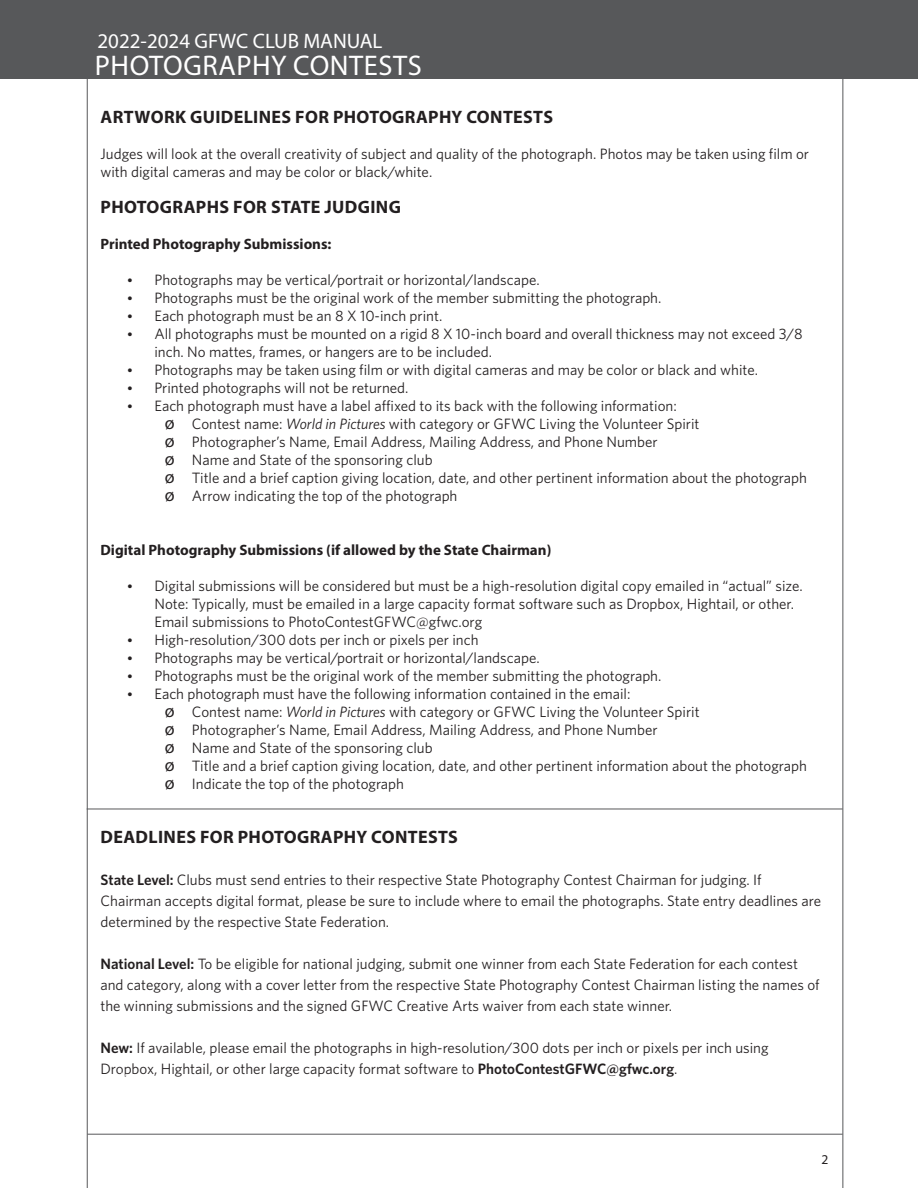
<style>
.page{position:relative;width:918px;height:1188px;background:#fff}
.page>*{position:absolute;margin:0;border:0;box-sizing:border-box;transform-origin:0 0}
.t1{font:28.5px "Myriad Pro";letter-spacing:.02em;color:#fff}
.t2{font:21px "Myriad Pro";color:#fff}
.t3{font:700 18px "Myriad Pro";letter-spacing:.02em;color:#231f20}
.t4{font:15px/21px "Whitney";color:#231f20}
.t5{font:700 15px "Myriad Pro";color:#231f20}
.t6{font:13.5px "Myriad Pro";color:#231f20}
.s1{font-family:"Myriad Pro";font-size:18px}
.s2{font-style:italic}
.s3{font-weight:600}
</style>
<div class="page">
<hr style="left:87px;top:1134px;width:756px;height:1px;background:#57585a">
<hr style="left:843px;top:0;width:1px;height:1188px;background:#57585a">
<hr style="left:87px;top:0;width:1px;height:1188px;background:#57585a">
<div style="left:0;top:0;width:918px;height:80px;background:#57585a"></div>
<hr style="left:87px;top:809px;width:756px;height:1px;background:#57585a">
<p class="t2" style="left:98px;top:28px;width:287px">2022-2024 GFWC CLUB MANUAL</p>
<p class="t1" style="left:95px;top:47px;width:328px">PHOTOGRAPHY CONTESTS</p>
<p class="t3" style="left:101px;top:105px;width:454px">ARTWORK GUIDELINES FOR PHOTOGRAPHY CONTESTS</p>
<p class="t4" style="left:100px;top:144px;width:710px;line-height:18px">Judges will look at the overall creativity of subject and quality of the photograph. Photos may be taken using film or with digital cameras and may be color or black/white.</p>
<p class="t3" style="left:101px;top:195px;width:302px">PHOTOGRAPHS FOR STATE JUDGING</p>
<p class="t5" style="left:100px;top:234px;width:233px">Printed Photography Submissions:</p>
<p class="t4" style="left:127px;top:268px;width:414px"><span class="s1">•</span> Photographs may be vertical/portrait or horizontal/landscape.</p>
<p class="t4" style="left:127px;top:286px;width:536px"><span class="s1">•</span> Photographs must be the original work of the member submitting the photograph.</p>
<p class="t4" style="left:127px;top:304px;width:316px"><span class="s1">•</span> Each photograph must be an 8 X 10-inch print.</p>
<p class="t4" style="left:154px;top:324px;width:650px;line-height:18px;text-indent:-27px"><span class="s1">•</span> All photographs must be mounted on a rigid 8 X 10-inch board and overall thickness may not exceed 3/8 inch. No mattes, frames, or hangers are to be included.</p>
<p class="t4" style="left:127px;top:358px;width:632px"><span class="s1">•</span> Photographs may be taken using film or with digital cameras and may be color or black and white.</p>
<p class="t4" style="left:127px;top:376px;width:283px"><span class="s1">•</span> Printed photographs will not be returned.</p>
<p class="t4" style="left:127px;top:394px;width:551px"><span class="s1">•</span> Each photograph must have a label affixed to its back with the following information:</p>
<p class="t4" style="left:165px;top:412px;width:536px"><span class="s1">ø</span> Contest name: <span class="s2">World in Pictures</span> with category or GFWC Living the Volunteer Spirit</p>
<p class="t4" style="left:165px;top:430px;width:494px"><span class="s1">ø</span> Photographer’s Name, Email Address, Mailing Address, and Phone Number</p>
<p class="t4" style="left:165px;top:448px;width:269px"><span class="s1">ø</span> Name and State of the sponsoring club</p>
<p class="t4" style="left:165px;top:466px;width:644px"><span class="s1">ø</span> Title and a brief caption giving location, date, and other pertinent information about the photograph</p>
<p class="t4" style="left:165px;top:484px;width:294px"><span class="s1">ø</span> Arrow indicating the top of the photograph</p>
<p class="t5" style="left:100px;top:540px;width:452px">Digital Photography Submissions (if allowed by the State Chairman)</p>
<p class="t4" style="left:154px;top:576px;width:650px;line-height:18px;text-indent:-27px"><span class="s1">•</span> Digital submissions will be considered but must be a high-resolution digital copy emailed in “actual” size.<br>Note: Typically, must be emailed in a large capacity format software such as Dropbox, Hightail, or other.<br>Email submissions to PhotoContestGFWC@gfwc.org</p>
<p class="t4" style="left:127px;top:628px;width:353px"><span class="s1">•</span> High-resolution/300 dots per inch or pixels per inch</p>
<p class="t4" style="left:127px;top:646px;width:414px"><span class="s1">•</span> Photographs may be vertical/portrait or horizontal/landscape.</p>
<p class="t4" style="left:127px;top:664px;width:536px"><span class="s1">•</span> Photographs must be the original work of the member submitting the photograph.</p>
<p class="t4" style="left:127px;top:682px;width:505px"><span class="s1">•</span> Each photograph must have the following information contained in the email:</p>
<p class="t4" style="left:165px;top:700px;width:536px"><span class="s1">ø</span> Contest name: <span class="s2">World in Pictures</span> with category or GFWC Living the Volunteer Spirit</p>
<p class="t4" style="left:165px;top:718px;width:494px"><span class="s1">ø</span> Photographer’s Name, Email Address, Mailing Address, and Phone Number</p>
<p class="t4" style="left:165px;top:736px;width:269px"><span class="s1">ø</span> Name and State of the sponsoring club</p>
<p class="t4" style="left:165px;top:754px;width:644px"><span class="s1">ø</span> Title and a brief caption giving location, date, and other pertinent information about the photograph</p>
<p class="t4" style="left:165px;top:772px;width:241px"><span class="s1">ø</span> Indicate the top of the photograph</p>
<p class="t3" style="left:101px;top:825px;width:359px">DEADLINES FOR PHOTOGRAPHY CONTESTS</p>
<p class="t4" style="left:100px;top:868px;width:722px"><span class="s3">State Level:</span> Clubs must send entries to their respective State Photography Contest Chairman for judging. If<br>Chairman accepts digital format, please be sure to include where to email the photographs. State entry deadlines are determined by the respective State Federation.</p>
<p class="t4" style="left:100px;top:952px;width:721px"><span class="s3">National Level:</span> To be eligible for national judging, submit one winner from each State Federation for each contest and category, along with a cover letter from the respective State Photography Contest Chairman listing the names of the winning submissions and the signed GFWC Creative Arts waiver from each state winner.</p>
<p class="t4" style="left:100px;top:1036px;width:670px"><span class="s3">New:</span> If available, please email the photographs in high-resolution/300 dots per inch or pixels per inch using<br>Dropbox, Hightail, or other large capacity format software to <span class="s3">PhotoContestGFWC@gfwc.org</span>.</p>
<p class="t6" style="left:821px;top:1151px;width:8px">2</p>
</div>
